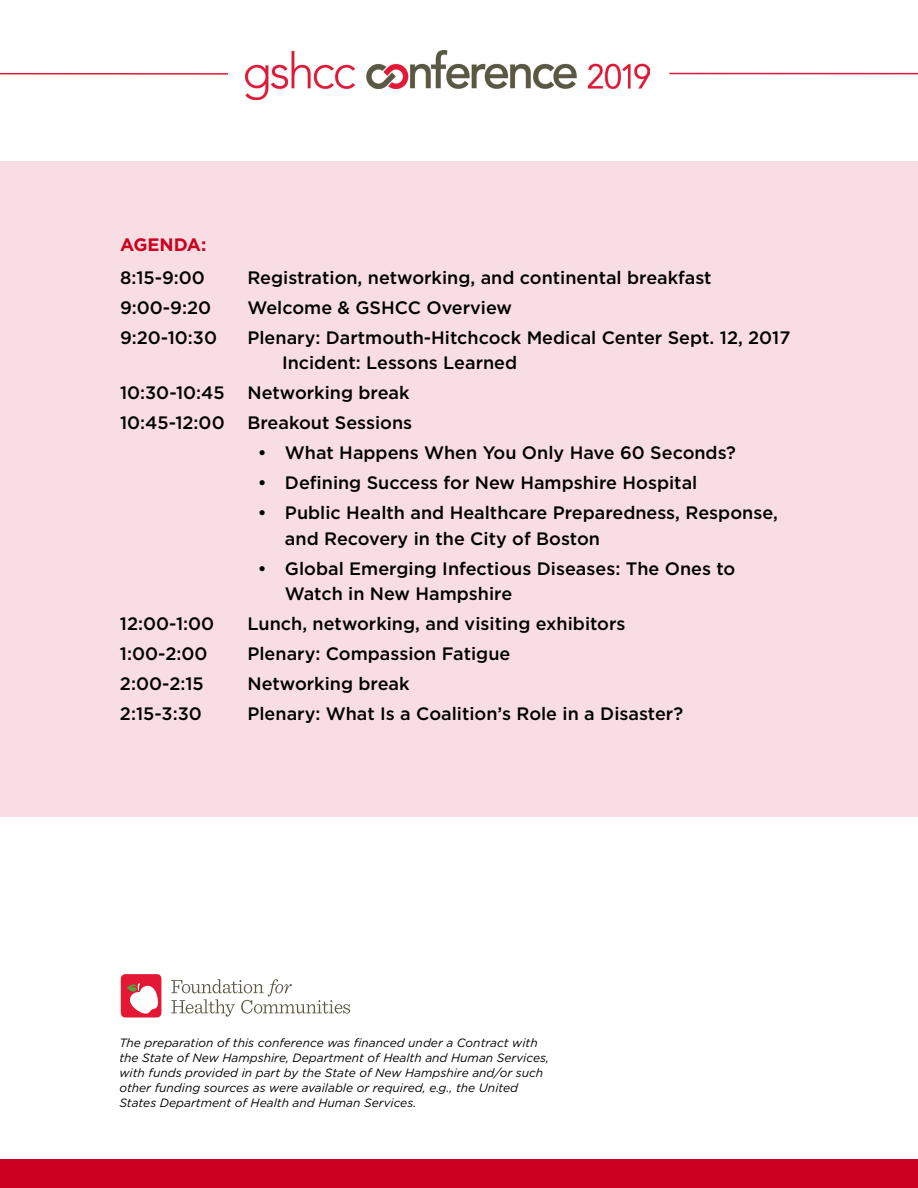
<style>
.page{position:relative;width:918px;height:1188px;background:#fff}
.page>*{position:absolute;margin:0;border:0;box-sizing:border-box;transform-origin:0 0}
.t1{font:500 18px/25.5px "Gotham";color:#000}
.t2{font:700 18px "Gotham";color:#cc0021}
.t3{font:italic 12px/15px "Gotham";color:#000}
</style>
<div class="page">
<hr style="left:0;top:73px;width:245px;height:2px;background:#e31738">
<hr style="left:669px;top:73px;width:249px;height:2px;background:#e31738">
<div style="left:228px;top:22px;width:439px;height:105px;background:#fff"></div>
<img style="left:245px;top:51px;width:404px;height:48px">
<div style="left:0;top:1160px;width:918px;height:28px;background:#cc0021"></div>
<div style="left:0;top:161px;width:918px;height:655px;background:#f8dee2"></div>
<svg style="left:171px;top:979px;width:179px;height:38px"></svg>
<svg style="left:121px;top:974px;width:40px;height:44px"></svg>
<p class="t2" style="left:120px;top:232px;width:88px">AGENDA:</p>
<p class="t1" style="left:120px;top:264px;width:86px">8:15-9:00</p>
<p class="t1" style="left:247px;top:264px;width:466px">Registration, networking, and continental breakfast</p>
<p class="t1" style="left:120px;top:294px;width:93px">9:00-9:20</p>
<p class="t1" style="left:247px;top:294px;width:266px">Welcome &amp; GSHCC Overview</p>
<p class="t1" style="left:120px;top:324px;width:99px">9:20-10:30</p>
<p class="t1" style="left:282px;top:324px;width:510px;text-indent:-35px">Plenary: Dartmouth-Hitchcock Medical Center Sept. 12, 2017<br>Incident: Lessons Learned</p>
<p class="t1" style="left:120px;top:380px;width:106px">10:30-10:45</p>
<p class="t1" style="left:247px;top:380px;width:164px">Networking break</p>
<p class="t1" style="left:120px;top:410px;width:106px">10:45-12:00</p>
<p class="t1" style="left:247px;top:410px;width:166px">Breakout Sessions</p>
<p class="t1" style="left:258px;top:440px;width:479px">• What Happens When You Only Have 60 Seconds?</p>
<p class="t1" style="left:258px;top:470px;width:441px">• Defining Success for New Hampshire Hospital</p>
<p class="t1" style="left:285px;top:500px;width:494px;text-indent:-27px">• Public Health and Healthcare Preparedness, Response, and Recovery in the City of Boston</p>
<p class="t1" style="left:285px;top:555px;width:452px;text-indent:-27px">• Global Emerging Infectious Diseases: The Ones to<br>Watch in New Hampshire</p>
<p class="t1" style="left:120px;top:611px;width:96px">12:00-1:00</p>
<p class="t1" style="left:247px;top:611px;width:380px">Lunch, networking, and visiting exhibitors</p>
<p class="t1" style="left:120px;top:641px;width:89px">1:00-2:00</p>
<p class="t1" style="left:247px;top:641px;width:264px">Plenary: Compassion Fatigue</p>
<p class="t1" style="left:120px;top:671px;width:85px">2:00-2:15</p>
<p class="t1" style="left:247px;top:671px;width:164px">Networking break</p>
<p class="t1" style="left:120px;top:701px;width:83px">2:15-3:30</p>
<p class="t1" style="left:247px;top:701px;width:437px">Plenary: What Is a Coalition’s Role in a Disaster?</p>
<p class="t3" style="left:119px;top:1035px;width:431px">The preparation of this conference was financed under a Contract with the State of New Hampshire, Department of Health and Human Services, with funds provided in part by the State of New Hampshire and/or such other funding sources as were available or required, e.g., the United States Department of Health and Human Services.</p>
</div>
